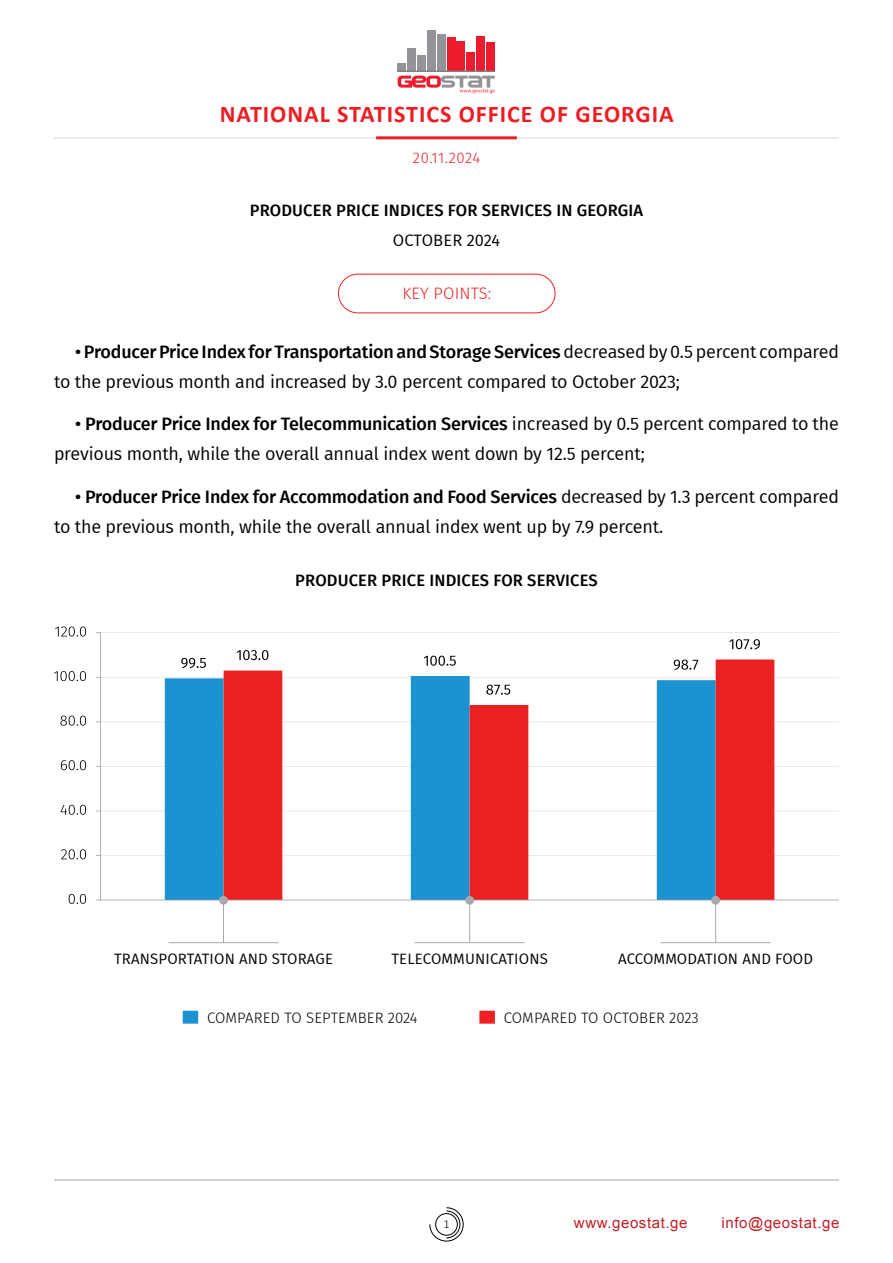
<style>
.page{position:relative;width:893px;height:1263px;background:#fff}
.page>*{position:absolute;margin:0;border:0;box-sizing:border-box;transform-origin:0 0}
.t1{font:700 24px "Calibri";letter-spacing:.04em;color:#ed1d24}
.t2{font:18px/30px "Fira GO";letter-spacing:-.01em;color:#000}
.t3{font:500 16.5px "Fira GO";letter-spacing:.01em;color:#000}
.t4{font:16.5px "Fira GO";color:#000}
.t5{font:300 16.5px "Fira GO";letter-spacing:.01em;color:#ed2124}
.t6{font:15px "Fira GO";letter-spacing:.01em;color:#000}
.t7{font:300 15px "Fira GO";letter-spacing:.01em;color:#000}
.t8{font:15px "BPG Ingiri Arial";letter-spacing:.04em;color:#c12026}
.t9{font:300 15px "Fira GO";letter-spacing:.03em;color:#ed1d24}
.t10{font:300 12px "Calibri";color:#000}
.s1{font-weight:500}
</style>
<div class="page">
<svg style="left:429px;top:1207px;width:35px;height:34px"></svg>
<hr style="left:54px;top:1179px;width:785px;height:1px;background:#a7a9ac">
<hr style="left:54px;top:137px;width:785px;height:2px;background:#e6e7e8">
<hr style="left:376px;top:136px;width:141px;height:3px;background:#ed1d24">
<div style="left:398px;top:63px;width:8px;height:9px;background:#929497"></div>
<div style="left:407px;top:48px;width:9px;height:24px;background:#929497"></div>
<div style="left:417px;top:55px;width:9px;height:17px;background:#929497"></div>
<div style="left:427px;top:30px;width:9px;height:42px;background:#929497"></div>
<div style="left:437px;top:34px;width:9px;height:38px;background:#929497"></div>
<div style="left:447px;top:37px;width:8px;height:35px;background:#ec1b2e"></div>
<div style="left:457px;top:42px;width:8px;height:30px;background:#ec1b2e"></div>
<div style="left:466px;top:52px;width:9px;height:20px;background:#ec1b2e"></div>
<div style="left:476px;top:36px;width:9px;height:36px;background:#ec1b2e"></div>
<div style="left:486px;top:42px;width:9px;height:30px;background:#ec1b2e"></div>
<hr style="left:398px;top:71px;width:97px;height:1px;background:#808184">
<svg style="left:398px;top:76px;width:97px;height:17px"></svg>
<div style="left:338px;top:274px;width:217px;height:39px;border:1px solid #ed2124;border-radius:19px"></div>
<svg style="left:96px;top:632px;width:743px;height:269px"></svg>
<svg style="left:69px;top:894px;width:17px;height:10px"></svg>
<svg style="left:61px;top:849px;width:25px;height:10px"></svg>
<svg style="left:61px;top:805px;width:25px;height:10px"></svg>
<svg style="left:61px;top:760px;width:25px;height:10px"></svg>
<svg style="left:60px;top:716px;width:26px;height:10px"></svg>
<svg style="left:54px;top:671px;width:32px;height:10px"></svg>
<svg style="left:55px;top:626px;width:31px;height:10px"></svg>
<div style="left:219px;top:896px;width:9px;height:9px;background:#a7a9ac;border-radius:50%"></div>
<hr style="left:223px;top:899px;width:1px;height:44px;background:#a7a9ac">
<hr style="left:168px;top:942px;width:111px;height:1px;background:#a7a9ac">
<div style="left:465px;top:896px;width:9px;height:9px;background:#a7a9ac;border-radius:50%"></div>
<hr style="left:469px;top:899px;width:1px;height:44px;background:#a7a9ac">
<hr style="left:415px;top:942px;width:110px;height:1px;background:#a7a9ac">
<div style="left:711px;top:896px;width:9px;height:9px;background:#a7a9ac;border-radius:50%"></div>
<hr style="left:715px;top:899px;width:1px;height:44px;background:#a7a9ac">
<hr style="left:661px;top:942px;width:110px;height:1px;background:#a7a9ac">
<svg style="left:183px;top:1011px;width:15px;height:13px"></svg>
<svg style="left:479px;top:1011px;width:16px;height:13px"></svg>
<h1 class="t1" style="left:220px;top:97px;width:455px">NATIONAL STATISTICS OFFICE OF GEORGIA</h1>
<p class="t9" style="left:413px;top:149px;width:69px">20.11.2024</p>
<p class="t3" style="left:250px;top:200px;width:395px">PRODUCER PRICE INDICES FOR SERVICES IN GEORGIA</p>
<p class="t4" style="left:393px;top:230px;width:109px">OCTOBER 2024</p>
<p class="t5" style="left:402px;top:284px;width:90px">KEY POINTS:</p>
<p class="t2" style="left:54px;top:336px;width:786px;text-indent:21px"><span class="s1">• Producer Price Index for Transportation and Storage Services</span> decreased by 0.5 percent compared to the previous month and increased by 3.0 percent compared to October 2023;</p>
<p class="t2" style="left:54px;top:409px;width:786px;text-indent:21px"><span class="s1">• Producer Price Index for Telecommunication Services</span> increased by 0.5 percent compared to the previous month, while the overall annual index went down by 12.5 percent;</p>
<p class="t2" style="left:54px;top:482px;width:786px;text-indent:21px"><span class="s1">• Producer Price Index for Accommodation and Food Services</span> decreased by 1.3 percent compared to the previous month, while the overall annual index went up by 7.9 percent.</p>
<p class="t3" style="left:295px;top:571px;width:304px">PRODUCER PRICE INDICES FOR SERVICES</p>
<p class="t6" style="left:114px;top:950px;width:220px">TRANSPORTATION AND STORAGE</p>
<p class="t6" style="left:391px;top:950px;width:158px">TELECOMMUNICATIONS</p>
<p class="t6" style="left:618px;top:950px;width:197px">ACCOMMODATION AND FOOD</p>
<p class="t7" style="left:207px;top:1009px;width:212px">COMPARED TO SEPTEMBER 2024</p>
<p class="t7" style="left:504px;top:1009px;width:197px">COMPARED TO OCTOBER 2023</p>
<p class="t10" style="left:443px;top:1217px;width:8px">1</p>
<p class="t8" style="left:574px;top:1213px;width:115px">www.geostat.ge</p>
<p class="t8" style="left:722px;top:1213px;width:119px">info@geostat.ge</p>
</div>
